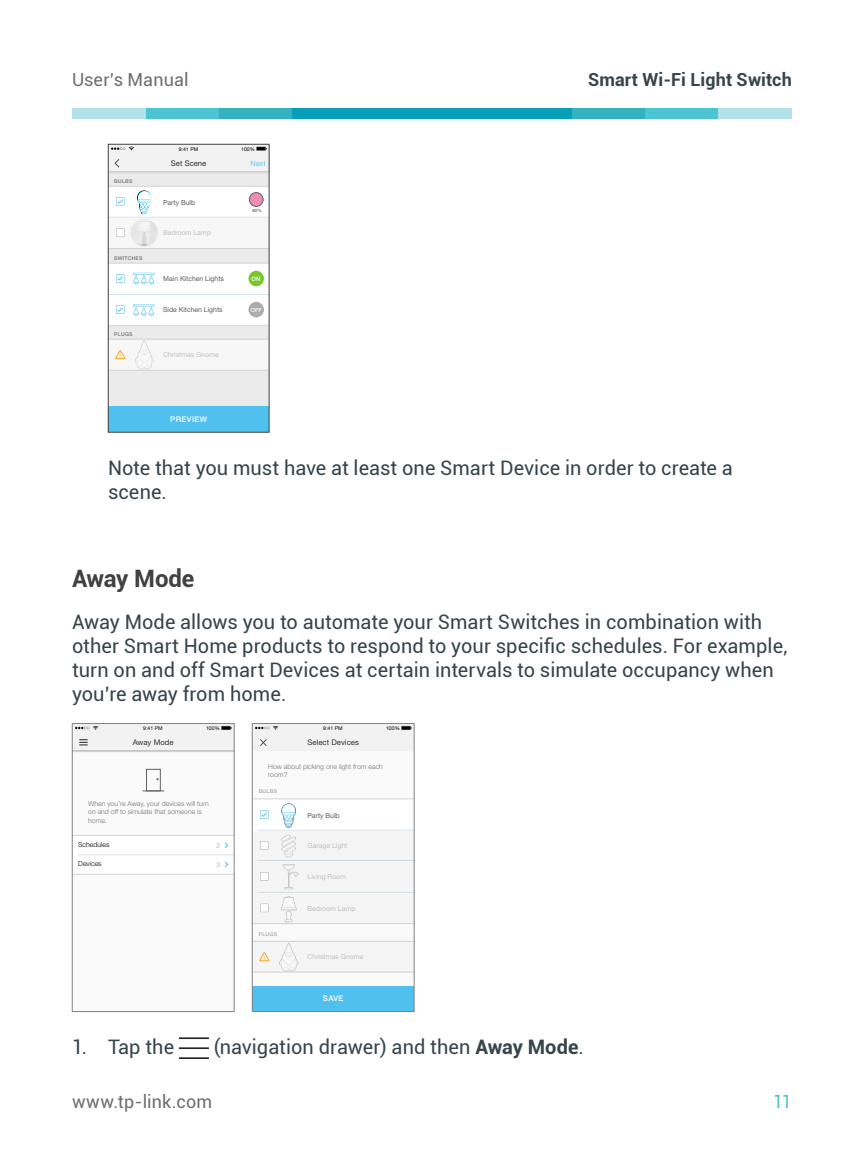
<style>
.page{position:relative;width:864px;height:1152px;background:#fff}
.page>*{position:absolute;margin:0;border:0;box-sizing:border-box;transform-origin:0 0}
.t1{font:700 24px "Roboto";letter-spacing:-.01em;color:#414042}
.t2{font:20px/24px "Roboto";color:#36444b}
.t3{font:18px "Roboto";letter-spacing:.005em;color:#6d6e71}
.t4{font:700 18px "Roboto";letter-spacing:.005em;color:#36444b}
.t5{font:18px "Roboto";color:#4ac3ca}
.t6{font:7.8px "Helvetica Neue LT Std";color:#313131}
.t7{font:500 7.8px "Helvetica Neue LT Std";letter-spacing:.055em;color:#fff}
.t8{font:7.4px "Helvetica Neue LT Std";color:#5ecbf2}
.t9{font:300 7px/8.2px "Helvetica Neue LT Std";color:#737373}
.t10{font:7px "Helvetica Neue LT Std";color:rgb(168 168 168/.7)}
.t11{font:7px "Helvetica Neue LT Std";color:#5c5c5c}
.t12{font:300 7px "Helvetica Neue LT Std";color:#000}
.t13{font:300 7px "Helvetica Neue LT Std";color:#a8a8a8}
.t14{font:500 6px "Helvetica Neue LT Std";color:#fff}
.t15{font:500 6px "Helvetica Neue LT Std";color:#f9b42d}
.t16{font:500 5.6px "Helvetica Neue LT Std";color:#fff}
.t17{font:5.2px "Helvetica Neue";letter-spacing:.005em;color:#010101}
.t18{font:500 5.2px "Helvetica Neue LT Std";letter-spacing:.04em;color:#737373}
.t19{font:500 5.2px "Helvetica Neue LT Std";letter-spacing:.04em;color:#a8a8a8}
.t20{font:500 4.4px "Helvetica Neue LT Std";color:#5c5c5c}
.s1{font-weight:700}
</style>
<div class="page">
<div style="left:572px;top:108px;width:73px;height:11px;background:#35b2c2"></div>
<div style="left:645px;top:108px;width:74px;height:11px;background:#4cc4d3"></div>
<div style="left:292px;top:108px;width:280px;height:11px;background:#07a0b8"></div>
<div style="left:219px;top:108px;width:73px;height:11px;background:#35b2c2"></div>
<div style="left:145px;top:108px;width:74px;height:11px;background:#4cc4d3"></div>
<div style="left:72px;top:108px;width:73px;height:11px;background:#b3e1ea"></div>
<div style="left:719px;top:108px;width:73px;height:11px;background:#b3e1ea"></div>
<div style="left:108px;top:144px;width:161px;height:288px;background:#ebebeb"></div>
<div style="left:108px;top:217px;width:161px;height:31px;background:#fff;opacity:.6"></div>
<div style="left:108px;top:186px;width:161px;height:31px;background:#fff"></div>
<hr style="left:108px;top:217px;width:161px;height:1px;background:#e3ebf0">
<hr style="left:108px;top:248px;width:161px;height:1px;background:#d2d2d2">
<hr style="left:108px;top:186px;width:161px;height:1px;background:#dbdbdb">
<div style="left:108px;top:406px;width:161px;height:26px;background:#50c0ee"></div>
<div style="left:108px;top:263px;width:161px;height:31px;background:#fff"></div>
<div style="left:108px;top:294px;width:161px;height:31px;background:#fff"></div>
<div style="left:108px;top:339px;width:161px;height:31px;background:#f7f7f7"></div>
<img style="left:133px;top:272px;width:22px;height:13px">
<img style="left:133px;top:304px;width:22px;height:13px">
<hr style="left:108px;top:325px;width:161px;height:1px;background:#dadada">
<hr style="left:108px;top:370px;width:161px;height:1px;background:#d9d9d9">
<hr style="left:108px;top:263px;width:161px;height:1px;background:#e1e1e1">
<hr style="left:108px;top:339px;width:161px;height:1px;background:#dcdcdc">
<img style="left:135px;top:340px;width:19px;height:30px">
<div style="left:249px;top:193px;width:14px;height:13px;background:#f18cb4;border-radius:7px"></div>
<div style="left:249px;top:192px;width:14px;height:15px;border:1px solid #606060;border-radius:50%"></div>
<img style="left:129px;top:190px;width:31px;height:27px">
<div style="left:249px;top:271px;width:15px;height:15px;background:#77c72c;border-radius:8px"></div>
<div style="left:249px;top:302px;width:15px;height:15px;background:#ababab;border-radius:8px"></div>
<hr style="left:108px;top:294px;width:161px;height:1px;background:#d9e4ea">
<svg style="left:116px;top:197px;width:9px;height:9px"></svg>
<svg style="left:116px;top:274px;width:9px;height:9px"></svg>
<svg style="left:116px;top:305px;width:9px;height:9px"></svg>
<svg style="left:116px;top:228px;width:9px;height:9px"></svg>
<div style="left:108px;top:144px;width:161px;height:28px;background:#f2f2f2"></div>
<hr style="left:108px;top:171px;width:161px;height:1px;background:#d0d0d0">
<svg style="left:111px;top:147px;width:23px;height:4px"></svg>
<svg style="left:256px;top:147px;width:11px;height:4px"></svg>
<svg style="left:114px;top:159px;width:6px;height:9px"></svg>
<svg style="left:115px;top:350px;width:11px;height:9px"></svg>
<div style="left:108px;top:144px;width:161px;height:288px;border:1px solid #414042"></div>
<div style="left:72px;top:724px;width:162px;height:288px;background:#fafafa"></div>
<div style="left:72px;top:724px;width:162px;height:27px;background:#f2f2f2"></div>
<hr style="left:72px;top:751px;width:162px;height:1px;background:#ababab">
<svg style="left:75px;top:726px;width:23px;height:4px"></svg>
<svg style="left:221px;top:726px;width:11px;height:4px"></svg>
<div style="left:72px;top:836px;width:162px;height:19px;background:#fff"></div>
<svg style="left:224px;top:842px;width:5px;height:7px"></svg>
<div style="left:72px;top:855px;width:162px;height:19px;background:#fff"></div>
<svg style="left:224px;top:861px;width:5px;height:7px"></svg>
<hr style="left:78px;top:854px;width:156px;height:1px;background:#e5ecf1">
<hr style="left:72px;top:835px;width:162px;height:1px;background:#d7d7d7">
<hr style="left:72px;top:874px;width:162px;height:1px;background:#dcdcdc">
<svg style="left:80px;top:739px;width:7px;height:7px"></svg>
<div style="left:146px;top:769px;width:15px;height:22px;border:1px solid #606060"></div>
<svg style="left:143px;top:790px;width:21px;height:1px"></svg>
<div style="left:72px;top:723px;width:162px;height:289px;border:1px solid #808285"></div>
<div style="left:252px;top:724px;width:162px;height:288px;background:#fafafa"></div>
<div style="left:252px;top:724px;width:162px;height:27px;background:#f2f2f2"></div>
<svg style="left:255px;top:726px;width:23px;height:4px"></svg>
<svg style="left:401px;top:726px;width:11px;height:4px"></svg>
<div style="left:252px;top:941px;width:162px;height:31px;background:#f5f5f5"></div>
<img style="left:273px;top:942px;width:31px;height:30px">
<div style="left:252px;top:861px;width:162px;height:31px;background:#f5f5f5"></div>
<div style="left:252px;top:892px;width:162px;height:31px;background:#f5f5f5"></div>
<div style="left:252px;top:830px;width:162px;height:31px;background:#f5f5f5"></div>
<img style="left:281px;top:834px;width:15px;height:24px">
<div style="left:252px;top:799px;width:162px;height:31px;background:#fff"></div>
<img style="left:273px;top:803px;width:31px;height:27px">
<svg style="left:260px;top:810px;width:9px;height:9px"></svg>
<hr style="left:258px;top:830px;width:156px;height:1px;background:#e4ebf0">
<hr style="left:258px;top:860px;width:156px;height:1px;background:#cfd9df">
<hr style="left:258px;top:892px;width:156px;height:1px;background:#d5dfe4">
<svg style="left:259px;top:953px;width:11px;height:8px"></svg>
<hr style="left:252px;top:941px;width:162px;height:1px;background:#d4d4d4">
<hr style="left:252px;top:972px;width:162px;height:1px;background:#e1e1e1">
<hr style="left:252px;top:799px;width:162px;height:1px;background:#eee">
<hr style="left:252px;top:923px;width:162px;height:1px;background:#d6d6d6">
<img style="left:280px;top:864px;width:19px;height:59px">
<svg style="left:260px;top:739px;width:7px;height:7px"></svg>
<svg style="left:260px;top:841px;width:9px;height:9px"></svg>
<svg style="left:260px;top:872px;width:9px;height:9px"></svg>
<svg style="left:260px;top:904px;width:9px;height:8px"></svg>
<div style="left:252px;top:986px;width:162px;height:26px;background:#50c0ee"></div>
<div style="left:252px;top:723px;width:162px;height:289px;border:1px solid #808285"></div>
<hr style="left:180px;top:1037px;width:28px;height:2px;background:#252525">
<hr style="left:180px;top:1047px;width:28px;height:2px;background:#252525">
<hr style="left:180px;top:1057px;width:28px;height:2px;background:#252525">
<p class="t3" style="left:72px;top:67px;width:118px">User’s Manual</p>
<p class="t4" style="left:588px;top:67px;width:205px">Smart Wi-Fi Light Switch</p>
<p class="t18" style="left:114px;top:178px;width:20px">BULBS</p>
<p class="t18" style="left:114px;top:255px;width:30px">SWITCHES</p>
<p class="t18" style="left:114px;top:331px;width:20px">PLUGS</p>
<p class="t15" style="left:119px;top:352px;width:3px">!</p>
<p class="t17" style="left:179px;top:145px;width:21px">9:41 PM</p>
<p class="t17" style="left:241px;top:145px;width:15px">100%</p>
<p class="t6" style="left:171px;top:158px;width:37px">Set Scene</p>
<p class="t8" style="left:250px;top:159px;width:17px">Next</p>
<p class="t11" style="left:163px;top:198px;width:34px">Party Bulb</p>
<p class="t10" style="left:163px;top:229px;width:49px">Bedroom Lamp</p>
<p class="t11" style="left:163px;top:274px;width:62px">Main Kitchen Lights</p>
<p class="t11" style="left:163px;top:306px;width:61px">Side Kitchen Lights</p>
<p class="t10" style="left:163px;top:350px;width:57px">Christmas Gnome</p>
<p class="t20" style="left:253px;top:208px;width:11px">60%</p>
<p class="t14" style="left:252px;top:275px;width:10px">ON</p>
<p class="t16" style="left:251px;top:307px;width:12px">OFF</p>
<p class="t7" style="left:170px;top:415px;width:39px">PREVIEW</p>
<p class="t2" style="left:108px;top:455px;width:626px">Note that you must have at least one Smart Device in order to create a scene.</p>
<p class="t1" style="left:72px;top:562px;width:124px">Away Mode</p>
<p class="t2" style="left:72px;top:609px;width:717px">Away Mode allows you to automate your Smart Switches in combination with other Smart Home products to respond to your specific schedules. For example, turn on and off Smart Devices at certain intervals to simulate occupancy when you’re away from home.</p>
<p class="t6" style="left:133px;top:738px;width:43px">Away Mode</p>
<p class="t17" style="left:323px;top:724px;width:21px">9:41 PM</p>
<p class="t17" style="left:386px;top:724px;width:15px">100%</p>
<p class="t9" style="left:268px;top:762px;width:116px">How about picking one light from each room?</p>
<p class="t17" style="left:143px;top:724px;width:21px">9:41 PM</p>
<p class="t17" style="left:206px;top:724px;width:15px">100%</p>
<p class="t6" style="left:308px;top:738px;width:53px">Select Devices</p>
<p class="t9" style="left:88px;top:799px;width:122px">When you’re Away, your devices will turn on and off to simulate that someone is home.</p>
<p class="t12" style="left:78px;top:841px;width:33px">Schedules</p>
<p class="t12" style="left:78px;top:859px;width:25px">Devices</p>
<p class="t13" style="left:217px;top:841px;width:5px">2</p>
<p class="t13" style="left:217px;top:860px;width:5px">3</p>
<p class="t19" style="left:259px;top:789px;width:20px">BULBS</p>
<p class="t19" style="left:259px;top:931px;width:20px">PLUGS</p>
<p class="t15" style="left:263px;top:954px;width:3px">!</p>
<p class="t11" style="left:308px;top:811px;width:34px">Party Bulb</p>
<p class="t10" style="left:308px;top:841px;width:41px">Garage Light</p>
<p class="t10" style="left:308px;top:872px;width:40px">Living Room</p>
<p class="t10" style="left:308px;top:904px;width:50px">Bedroom Lamp</p>
<p class="t10" style="left:308px;top:953px;width:57px">Christmas Gnome</p>
<p class="t7" style="left:323px;top:994px;width:22px">SAVE</p>
<p class="t2" style="left:72px;top:1034px;width:104px">1. Tap the</p>
<p class="t2" style="left:214px;top:1034px;width:372px">(navigation drawer) and then <span class="s1">Away Mode</span>.</p>
<p class="t3" style="left:72px;top:1088px;width:142px">www.tp-link.com</p>
<p class="t5" style="left:773px;top:1088px;width:20px">11</p>
</div>
